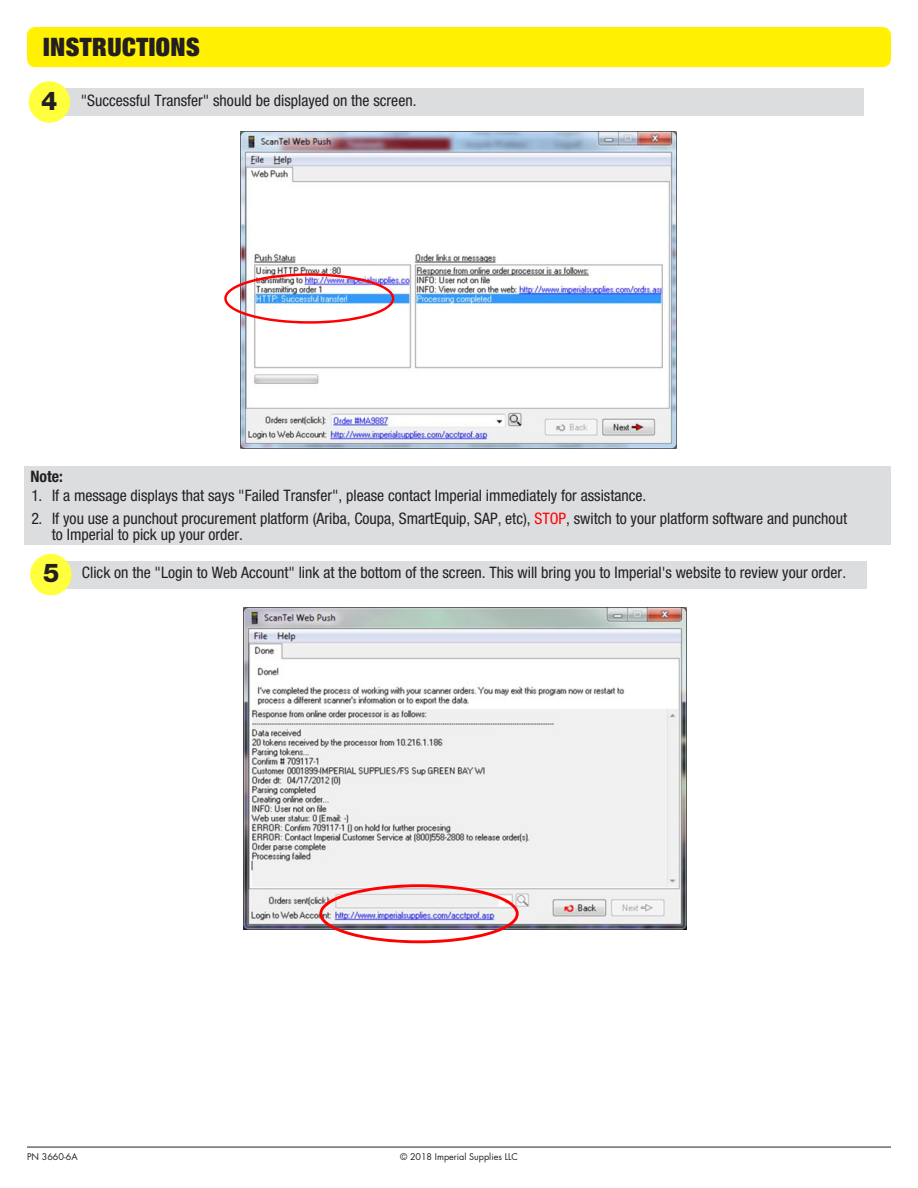
<style>
.page{position:relative;width:918px;height:1188px;background:#fff}
.page>*{position:absolute;margin:0;border:0;box-sizing:border-box;transform-origin:0 0}
.t1{font:800 25.95px "Helvetica Neue LT Std";color:#231f20}
.t2{font:900 condensed 25.5px "Helvetica Neue LT Std";letter-spacing:.02em;color:#231f20}
.t3{font:900 condensed 24.45px "Helvetica Neue LT Std";letter-spacing:.02em;color:#231f20}
.t4{font:condensed 15.9px "Helvetica Neue LT Std";color:#231f20}
.t5{font:700 condensed 15.9px "Helvetica Neue LT Std";color:#231f20}
.t6{font:9px "Futura";color:#231f20}
.s1{font-weight:800;font-stretch:normal;font-size:25.95px}
.s2{color:#f00}
</style>
<div class="page">
<hr style="left:27px;top:1147px;width:864px;height:1px;background:#231f20">
<div style="left:27px;top:27px;width:864px;height:40px;background:#fff101;border-radius:9px"></div>
<div style="left:35px;top:88px;width:829px;height:28px;background:#dcdddf"></div>
<div style="left:29px;top:81px;width:41px;height:42px;background:#ffff3d;border-radius:50%"></div>
<img style="left:241px;top:131px;width:435px;height:317px">
<div style="left:24px;top:466px;width:866px;height:78px;background:#dcdddf"></div>
<div style="left:38px;top:561px;width:829px;height:27px;background:#dcdddf"></div>
<div style="left:30px;top:554px;width:42px;height:41px;background:#ffff3d;border-radius:50%"></div>
<img style="left:244px;top:608px;width:442px;height:321px">
<svg style="left:319px;top:884px;width:200px;height:59px"></svg>
<img style="left:224px;top:273px;width:170px;height:51px">
<p class="t2" style="left:43px;top:31px;width:158px">INSTRUCTIONS</p>
<p class="t3" style="left:51px;top:33px;width:152px">INSTRUCTIONS</p>
<p class="t4" style="left:41px;top:91px;width:377px"><span class="s1">4</span> "Successful Transfer" should be displayed on the screen.</p>
<p class="t5" style="left:30px;top:467px;width:34px">Note:</p>
<p class="t4" style="left:32px;top:486px;width:616px">1. If a message displays that says "Failed Transfer", please contact Imperial immediately for assistance.</p>
<p class="t4" style="left:32px;top:509px;width:817px">2. If you use a punchout procurement platform (Ariba, Coupa, SmartEquip, SAP, etc), <span class="s2">STOP</span>, switch to your platform software and punchout</p>
<p class="t1" style="left:43px;top:558px;width:18px">5</p>
<p class="t4" style="left:82px;top:564px;width:766px">Click on the "Login to Web Account" link at the bottom of the screen. This will bring you to Imperial's website to review your order.</p>
<p class="t4" style="left:52px;top:525px;width:193px">to Imperial to pick up your order.</p>
<p class="t6" style="left:27px;top:1151px;width:52px">PN 3660-6A</p>
<p class="t6" style="left:400px;top:1151px;width:119px">© 2018 Imperial Supplies LLC</p>
</div>
